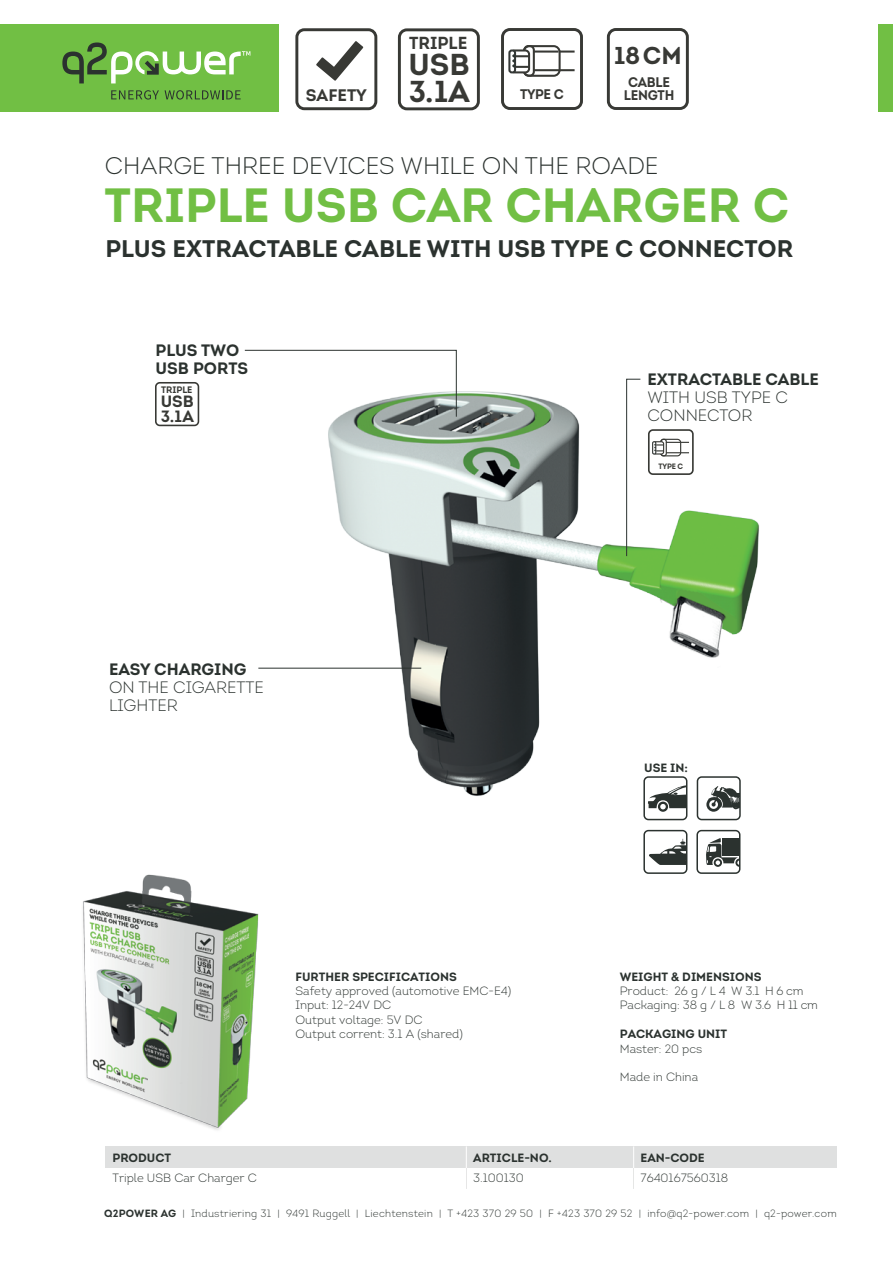
<style>
.page{position:relative;width:893px;height:1263px;background:#fff}
.page>*{position:absolute;margin:0;border:0;box-sizing:border-box;transform-origin:0 0}
.t1{font:700 48px "Intro";color:#71bf44}
.t2{font:700 30.3px/26.5px "Intro";color:#383935}
.t3{font:700 24.45px "Intro";color:#383935}
.t4{font:700 24px "Intro";color:#2b322f}
.t5{font:300 24px "Intro";color:#2b322f}
.t6{font:700 17.4px "Intro";color:#383935}
.t7{font:700 16.65px "Intro";color:#383935}
.t8{font:700 16.5px/18px "Intro";color:#2b322f}
.t9{font:300 16.5px/18px "Intro";color:#2b322f}
.t10{font:700 16.35px/14.2px "Intro";color:#383935}
.t11{font:700 13.95px/13.5px "Intro";letter-spacing:-.02em;color:#383935;text-align:center;scale:.95 1}
.t12{font:300 12px/14.4px "Intro";color:#2b322f}
.t13{font:700 12px "Intro";color:#2b322f}
.t14{font:300 10.5px "Intro";letter-spacing:.02em;color:#2b322f}
.t15{font:700 9.45px "Intro";color:#383935}
.t16{font:700 7.8px "Intro";color:#383935;scale:.95 1}
.s1{font-weight:700}
.s2{font-family:"Helvetica Neue";font-weight:700}
</style>
<div class="page">
<div style="left:398px;top:28px;width:82px;height:82px;border:3px solid #383935;border-radius:7px"></div>
<img style="left:315px;top:378px;width:444px;height:436px">
<div style="left:105px;top:1146px;width:732px;height:22px;background:#dfe0e0"></div>
<hr style="left:258px;top:668px;width:163px;height:1px;background:#2b322f">
<svg style="left:466px;top:1146px;width:1px;height:43px"></svg>
<svg style="left:633px;top:1146px;width:1px;height:43px"></svg>
<div style="left:0;top:24px;width:278px;height:87px;background:#71bf44"></div>
<div style="left:879px;top:24px;width:14px;height:87px;background:#71bf44"></div>
<svg style="left:165px;top:90px;width:76px;height:10px"></svg>
<svg style="left:111px;top:90px;width:48px;height:10px"></svg>
<svg style="left:62px;top:42px;width:188px;height:41px"></svg>
<svg style="left:702px;top:696px;width:32px;height:42px"></svg>
<svg style="left:626px;top:379px;width:15px;height:177px"></svg>
<svg style="left:244px;top:350px;width:213px;height:67px"></svg>
<svg style="left:316px;top:41px;width:47px;height:40px"></svg>
<div style="left:295px;top:28px;width:82px;height:82px;border:3px solid #383935;border-radius:7px"></div>
<img style="left:83px;top:874px;width:176px;height:256px">
<div style="left:155px;top:382px;width:44px;height:44px;border:2px solid #383935;border-radius:4px"></div>
<div style="left:661px;top:439px;width:5px;height:17px;background:#fff;border-radius:2px"></div>
<div style="left:660px;top:439px;width:7px;height:17px;border:1px solid #383935;border-radius:2px"></div>
<div style="left:660px;top:439px;width:21px;height:17px;border:1px solid #383935;border-radius:3px"></div>
<div style="left:653px;top:441px;width:11px;height:14px;border:1px solid #383935;border-radius:2px"></div>
<div style="left:652px;top:441px;width:4px;height:14px;border:1px solid #343836"></div>
<svg style="left:653px;top:442px;width:36px;height:12px"></svg>
<div style="left:648px;top:429px;width:46px;height:46px;border:2px solid #383935;border-radius:4px"></div>
<div style="left:643px;top:776px;width:44px;height:44px;border:2px solid #2b322f;border-radius:4px"></div>
<div style="left:697px;top:776px;width:44px;height:44px;border:2px solid #2b322f;border-radius:4px"></div>
<div style="left:643px;top:830px;width:44px;height:44px;border:2px solid #2b322f;border-radius:4px"></div>
<div style="left:696px;top:830px;width:44px;height:44px;border:2px solid #2b322f;border-radius:4px"></div>
<svg style="left:648px;top:785px;width:39px;height:27px"></svg>
<svg style="left:706px;top:786px;width:34px;height:26px"></svg>
<svg style="left:649px;top:839px;width:38px;height:26px"></svg>
<svg style="left:706px;top:838px;width:34px;height:29px"></svg>
<div style="left:607px;top:28px;width:82px;height:82px;border:3px solid #383935;border-radius:7px"></div>
<svg style="left:524px;top:46px;width:10px;height:30px"></svg>
<div style="left:523px;top:45px;width:12px;height:32px;border:2px solid #383935;border-radius:4px"></div>
<div style="left:523px;top:45px;width:38px;height:32px;border:2px solid #383935;border-radius:6px"></div>
<div style="left:511px;top:50px;width:18px;height:22px;background:#fff;border-radius:4px"></div>
<div style="left:510px;top:49px;width:20px;height:24px;border:2px solid #383935;border-radius:4px"></div>
<div style="left:509px;top:50px;width:6px;height:22px;background:#fff;border-radius:2px"></div>
<div style="left:508px;top:49px;width:8px;height:24px;border:2px solid #343836;border-radius:2px"></div>
<svg style="left:512px;top:54px;width:17px;height:14px"></svg>
<hr style="left:533px;top:51px;width:26px;height:2px;background:#383935">
<hr style="left:533px;top:69px;width:26px;height:2px;background:#383935">
<svg style="left:560px;top:51px;width:15px;height:2px"></svg>
<svg style="left:560px;top:69px;width:15px;height:2px"></svg>
<div style="left:501px;top:28px;width:82px;height:82px;border:3px solid #383935;border-radius:7px"></div>
<h3 class="t7" style="left:306px;top:84px;width:62px">SAFETY</h3>
<h3 class="t6" style="left:409px;top:32px;width:60px">TRIPLE</h3>
<h2 class="t2" style="left:409px;top:51px;width:63px">USB<br>3.1A</h2>
<p class="t11" style="left:520px;top:88px;width:48px">TYPE C</p>
<h3 class="t3" style="left:614px;top:39px;width:69px">18CM</h3>
<p class="t11" style="left:624px;top:75px;width:55px">CABLE<br>LENGTH</p>
<h3 class="t5" style="left:105px;top:150px;width:555px">CHARGE THREE DEVICES WHILE ON THE ROADE</h3>
<h1 class="t1" style="left:104px;top:175px;width:686px">TRIPLE USB CAR CHARGER C</h1>
<h3 class="t4" style="left:105px;top:234px;width:689px">PLUS EXTRACTABLE CABLE WITH USB TYPE C CONNECTOR</h3>
<h3 class="t8" style="left:156px;top:341px;width:94px">PLUS TWO<br>USB PORTS</h3>
<p class="t15" style="left:161px;top:384px;width:33px">TRIPLE</p>
<h3 class="t10" style="left:161px;top:394px;width:35px">USB<br>3.1A</h3>
<h3 class="t8" style="left:109px;top:660px;width:139px">EASY CHARGING</h3>
<h3 class="t9" style="left:109px;top:678px;width:156px">ON THE CIGARETTE<br>LIGHTER</h3>
<p class="t13" style="left:295px;top:969px;width:163px">FURTHER SPECIFICATIONS</p>
<p class="t12" style="left:295px;top:983px;width:217px">Safety approved (automotive EMC-E4)<br>Input: 12-24V DC<br>Output voltage: 5V DC<br>Output corrent: 3.1 A (shared)</p>
<h3 class="t8" style="left:647px;top:370px;width:173px">EXTRACTABLE CABLE</h3>
<h3 class="t9" style="left:647px;top:388px;width:142px">WITH USB TYPE C<br>CONNECTOR</h3>
<p class="t16" style="left:659px;top:461px;width:27px">TYPE C</p>
<p class="t13" style="left:644px;top:760px;width:45px">USE IN:</p>
<p class="t12" style="left:620px;top:969px;width:200px"><span class="s1">WEIGHT</span> <span class="s2">&amp;</span> <span class="s1">DIMENSIONS<br></span>Product: 26 g / L 4 W 3.1 H 6 cm<br>Packaging: 38 g / L 8 W 3.6 H 11 cm</p>
<p class="t13" style="left:620px;top:1026px;width:109px">PACKAGING UNIT</p>
<p class="t12" style="left:620px;top:1041px;width:84px">Master: 20 pcs</p>
<p class="t12" style="left:620px;top:1070px;width:80px">Made in China</p>
<p class="t13" style="left:112px;top:1150px;width:60px">PRODUCT</p>
<p class="t13" style="left:473px;top:1150px;width:80px">ARTICLE-NO.</p>
<p class="t13" style="left:640px;top:1150px;width:66px">EAN-CODE</p>
<p class="t12" style="left:112px;top:1171px;width:146px">Triple USB Car Charger C</p>
<p class="t12" style="left:473px;top:1171px;width:52px">3.100130</p>
<p class="t12" style="left:640px;top:1171px;width:89px">7640167560318</p>
<p class="t14" style="left:104px;top:1207px;width:734px"><span class="s1">Q2POWER AG</span> | Industriering 31 | 9491 Ruggell | Liechtenstein | T +423 370 29 50 | F +423 370 29 52 | info@q2-power.com | q2-power.com</p>
</div>
